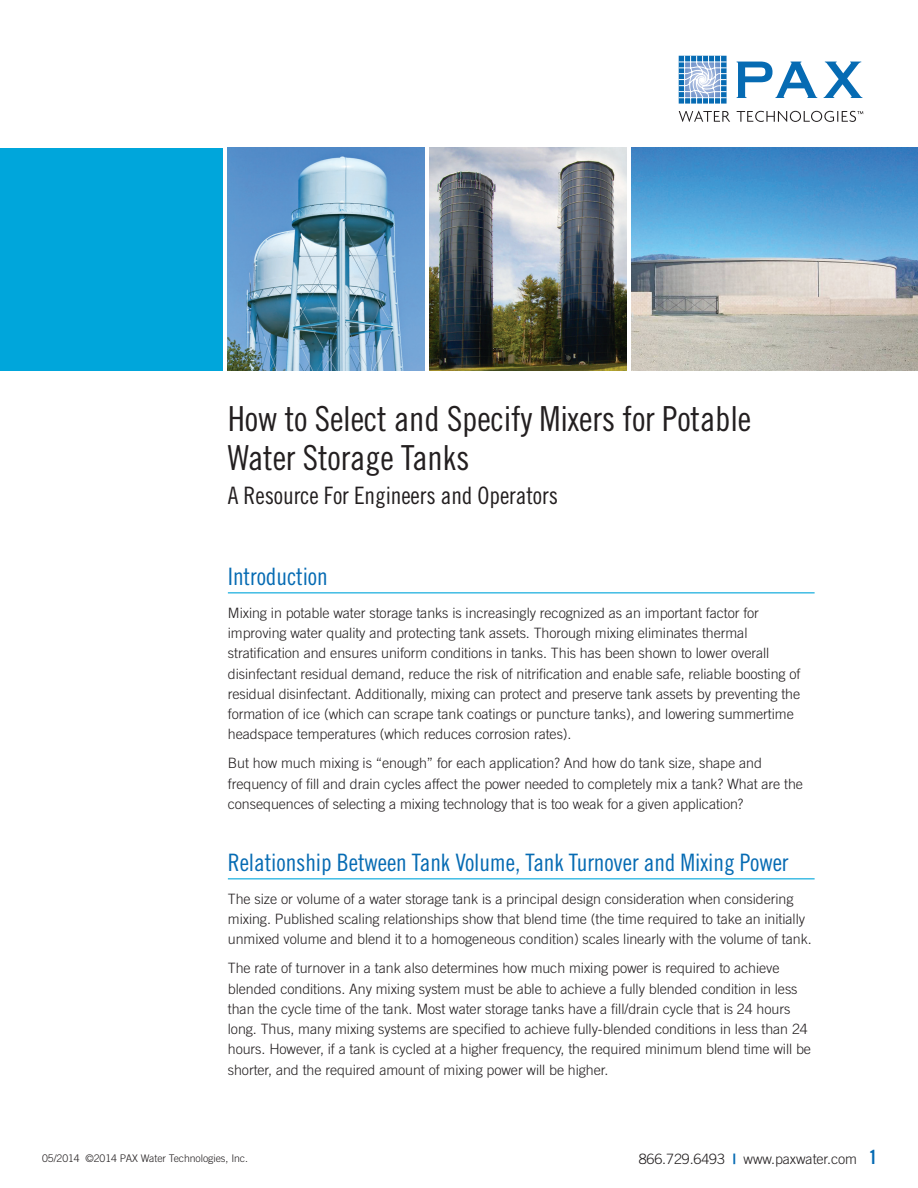
<style>
.page{position:relative;width:918px;height:1188px;background:#fff}
.page>*{position:absolute;margin:0;border:0;box-sizing:border-box;transform-origin:0 0}
.t1{font:34.5px/39px "Trade Gothic Cond Eighteen";letter-spacing:-.005em;color:#231f20}
.t2{font:24px "Trade Gothic Cond Eighteen";letter-spacing:-.005em;color:#066bb3}
.t3{font:24px "Trade Gothic Cond Eighteen";letter-spacing:-.005em;color:#231f20}
.Text{font:300 14.25px/20.2px "Trade Gothic";letter-spacing:-.005em;color:#231f20}
.t4{font:300 10.5px "Trade Gothic";letter-spacing:-.005em;color:#231f20}
.s1{font-weight:700;color:#066bb3}
.s2{font-family:"Trade Gothic Bold Cond Twenty";font-weight:400;font-size:19.5px;color:#066bb3}
</style>
<div class="page">
<svg style="left:679px;top:111px;width:184px;height:11px"></svg>
<svg style="left:679px;top:55px;width:48px;height:49px;background:#87b1d7"></svg>
<svg style="left:737px;top:62px;width:80px;height:36px"></svg>
<svg style="left:824px;top:62px;width:38px;height:36px"></svg>
<hr style="left:228px;top:592px;width:587px;height:1px;background:#00a6db">
<hr style="left:228px;top:878px;width:587px;height:1px;background:#00a6db">
<div style="left:0;top:148px;width:222px;height:223px;background:#00a6db"></div>
<img style="left:227px;top:148px;width:197px;height:223px">
<img style="left:429px;top:148px;width:198px;height:223px">
<img style="left:632px;top:148px;width:286px;height:223px">
<p class="t1" style="left:228px;top:398px;width:525px">How to Select and Specify Mixers for Potable<br>Water Storage Tanks</p>
<p class="t3" style="left:228px;top:481px;width:332px">A Resource For Engineers and Operators</p>
<p class="t2" style="left:228px;top:562px;width:101px">Introduction</p>
<p class="Text" style="left:228px;top:603px;width:574px">Mixing in potable water storage tanks is increasingly recognized as an important factor for improving water quality and protecting tank assets. Thorough mixing eliminates thermal stratification and ensures uniform conditions in tanks. This has been shown to lower overall disinfectant residual demand, reduce the risk of nitrification and enable safe, reliable boosting of residual disinfectant. Additionally, mixing can protect and preserve tank assets by preventing the formation of ice (which can scrape tank coatings or puncture tanks), and lowering summertime headspace temperatures (which reduces corrosion rates).</p>
<p class="Text" style="left:228px;top:753px;width:577px">But how much mixing is “enough” for each application? And how do tank size, shape and frequency of fill and drain cycles affect the power needed to completely mix a tank? What are the consequences of selecting a mixing technology that is too weak for a given application?</p>
<p class="t2" style="left:228px;top:848px;width:562px">Relationship Between Tank Volume, Tank Turnover and Mixing Power</p>
<p class="Text" style="left:228px;top:889px;width:585px">The size or volume of a water storage tank is a principal design consideration when considering mixing. Published scaling relationships show that blend time (the time required to take an initially unmixed volume and blend it to a homogeneous condition) scales linearly with the volume of tank.</p>
<p class="Text" style="left:228px;top:958px;width:585px">The rate of turnover in a tank also determines how much mixing power is required to achieve blended conditions. Any mixing system must be able to achieve a fully blended condition in less than the cycle time of the tank. Most water storage tanks have a fill/drain cycle that is 24 hours long. Thus, many mixing systems are specified to achieve fully-blended conditions in less than 24 hours. However, if a tank is cycled at a higher frequency, the required minimum blend time will be shorter, and the required amount of mixing power will be higher.</p>
<p class="t4" style="left:42px;top:1152px;width:207px">05/2014 ©2014 PAX Water Technologies, Inc.</p>
<p class="Text" style="left:639px;top:1148px;width:240px">866.729.6493 <span class="s1">|</span> www.paxwater.com <span class="s2">1</span></p>
</div>
